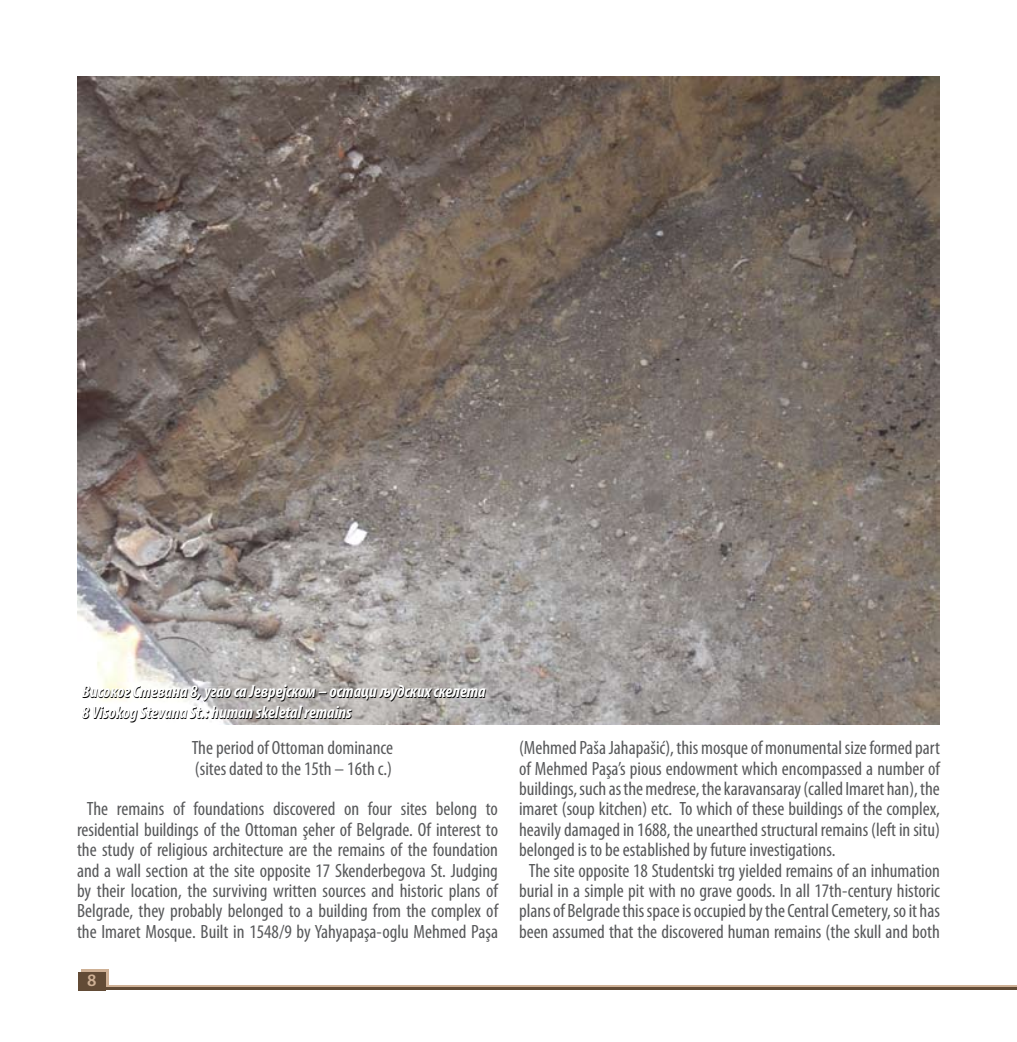
<style>
.page{position:relative;width:1017px;height:1042px;background:#fff}
.page>*{position:absolute;margin:0;border:0;box-sizing:border-box;transform-origin:0 0}
.t1{font:condensed 19.25px/20.3px "Myriad Pro";color:#58595b}
.t2{font:italic 700 condensed 17.5px/21px "Myriad Pro";color:#000}
.t3{font:600 17.5px "Myriad Pro";color:#ceb095}
</style>
<div class="page">
<div style="left:81px;top:969px;width:27px;height:19px;background:#ceb095"></div>
<hr style="left:96px;top:985px;width:921px;height:3px;background:#ceb095">
<hr style="left:89px;top:987px;width:928px;height:3px;background:#624b36">
<div style="left:79px;top:971px;width:27px;height:19px;background:#624b36"></div>
<img style="left:77px;top:77px;width:863px;height:647px">
<p class="t2" style="left:82px;top:681px;width:405px">Високог Стевана 8, угао са Јеврејском – остаци људских скелета<br>8 Visokog Stevana St.: human skeletal remains</p>
<p class="t1" style="left:192px;top:737px;width:203px">The period of Ottoman dominance (sites dated to the 15th – 16th c.)</p>
<p class="t1" style="left:77px;top:798px;width:423px;text-align:center">The remains of foundations discovered on four sites belong to residential buildings of the Ottoman şeher of Belgrade. Of interest to the study of religious architecture are the remains of the foundation and a wall section at the site opposite 17 Skenderbegova St. Judging by their location, the surviving written sources and historic plans of Belgrade, they probably belonged to a building from the complex of the Imaret Mosque. Built in 1548/9 by Yahyapaşa-oglu Mehmed Paşa</p>
<p class="t3" style="left:87px;top:969px;width:11px">8</p>
<p class="t1" style="left:519px;top:737px;width:422px">(Mehmed Paša Jahapašić), this mosque of monumental size formed part</p>
<p class="t1" style="left:519px;top:758px;width:423px">of Mehmed Paşa’s pious endowment which encompassed a number of</p>
<p class="t1" style="left:519px;top:778px;width:422px">buildings, such as the medrese, the karavansaray (called Imaret han), the</p>
<p class="t1" style="left:519px;top:799px;width:423px">imaret (soup kitchen) etc. To which of these buildings of the complex,</p>
<p class="t1" style="left:519px;top:819px;width:422px">heavily damaged in 1688, the unearthed structural remains (left in situ)</p>
<p class="t1" style="left:519px;top:839px;width:318px">belonged is to be established by future investigations.</p>
<p class="t1" style="left:529px;top:860px;width:413px">The site opposite 18 Studentski trg yielded remains of an inhumation</p>
<p class="t1" style="left:519px;top:880px;width:423px">burial in a simple pit with no grave goods. In all 17th-century historic</p>
<p class="t1" style="left:519px;top:900px;width:422px">plans of Belgrade this space is occupied by the Central Cemetery, so it has</p>
<p class="t1" style="left:519px;top:921px;width:422px">been assumed that the discovered human remains (the skull and both</p>
</div>
